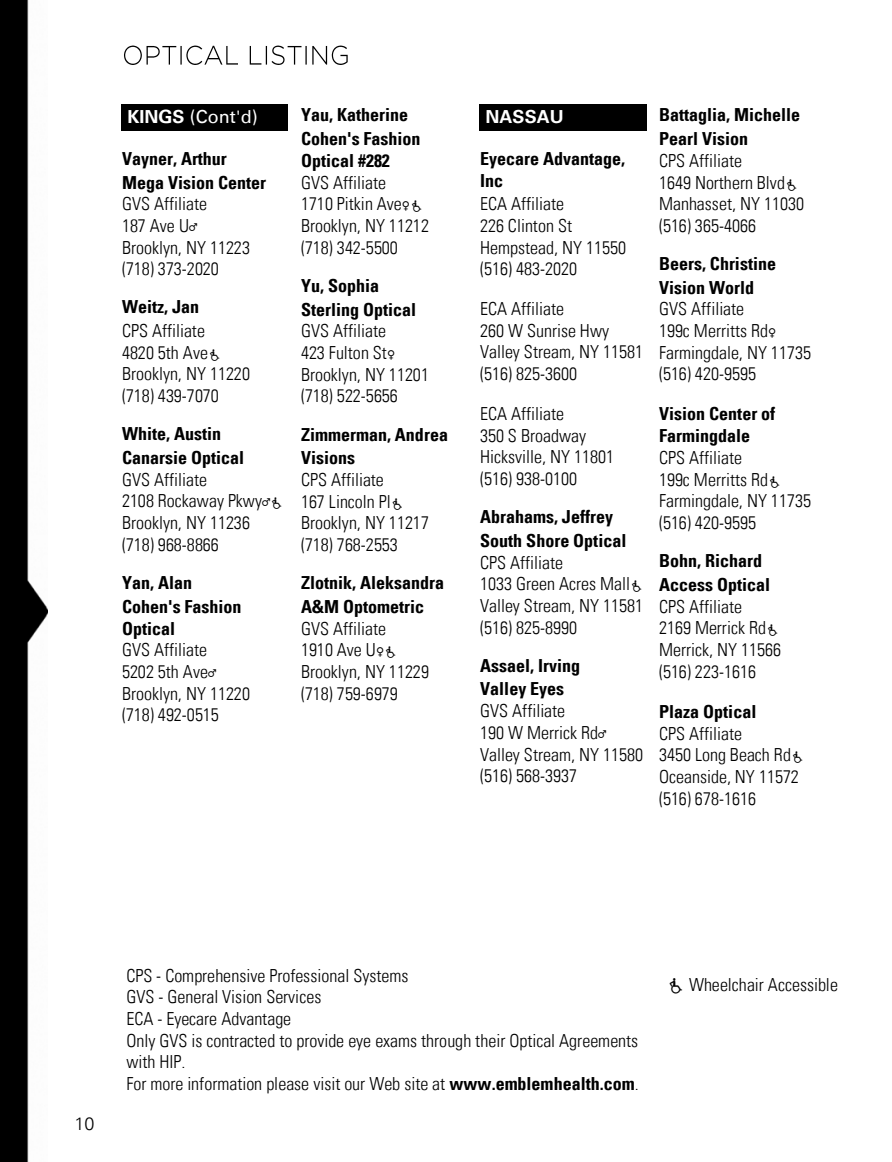
<style>
.page{position:relative;width:892px;height:1162px;background:#fff}
.page>*{position:absolute;margin:0;border:0;box-sizing:border-box;transform-origin:0 0}
.t1{font:18px/21.6px "Univers LT 47 Condensed Lt";color:#000}
.t2{font:700 18px/23.7px "Univers LT 47 Condensed Lt";color:#000}
.t3{font:18px "Univers LT 55";color:#fff}
.t4{font:700 18px "Univers LT 65";color:#fff}
.t5{font:300 18px "Univers LT 45";color:#000}
.s1{font-family:"Univers LT 65";font-weight:700}
.s2{font-family:"DejaVu Sans Mono";font-size:13.5px}
.s3{font-weight:700}
</style>
<div class="page">
<img style="left:124px;top:45px;width:224px;height:20px">
<svg style="left:0;top:0;width:47px;height:1161px;fill:#000"></svg>
<div style="left:125px;top:108px;width:158px;height:18px;background:#000"></div>
<svg style="left:121px;top:104px;width:4px;height:4px"></svg>
<hr style="left:125px;top:104px;width:158px;height:4px;background:#000">
<svg style="left:283px;top:104px;width:5px;height:4px"></svg>
<svg style="left:121px;top:126px;width:4px;height:5px"></svg>
<div style="left:125px;top:126px;width:158px;height:5px;background:#000"></div>
<svg style="left:283px;top:126px;width:5px;height:5px"></svg>
<hr style="left:121px;top:108px;width:4px;height:18px;background:#000">
<div style="left:283px;top:108px;width:5px;height:18px;background:#000"></div>
<div style="left:483px;top:108px;width:158px;height:18px;background:#000"></div>
<svg style="left:479px;top:104px;width:4px;height:4px"></svg>
<hr style="left:483px;top:104px;width:158px;height:4px;background:#000">
<svg style="left:641px;top:104px;width:5px;height:4px"></svg>
<svg style="left:479px;top:126px;width:4px;height:5px"></svg>
<div style="left:483px;top:126px;width:158px;height:5px;background:#000"></div>
<svg style="left:641px;top:126px;width:5px;height:5px"></svg>
<div style="left:478px;top:108px;width:5px;height:18px;background:#000"></div>
<div style="left:641px;top:108px;width:5px;height:18px;background:#000"></div>
<p class="t3" style="left:127px;top:110px;width:132px"><span class="s1">KINGS</span> (Cont'd)</p>
<p class="t2" style="left:122px;top:146px;width:145px">Vayner, Arthur<br>Mega Vision Center</p>
<p class="t1" style="left:122px;top:193px;width:129px">GVS Affiliate<br>187 Ave U<span class="s2">♂<br></span>Brooklyn, NY 11223 (718) 373-2020</p>
<p class="t2" style="left:122px;top:294px;width:79px">Weitz, Jan</p>
<p class="t1" style="left:122px;top:319px;width:129px">CPS Affiliate<br>4820 5th Ave<br>Brooklyn, NY 11220 (718) 439-7070</p>
<p class="t2" style="left:122px;top:421px;width:123px">White, Austin<br>Canarsie Optical</p>
<p class="t1" style="left:122px;top:468px;width:149px">GVS Affiliate<br>2108 Rockaway Pkwy<span class="s2">♂<br></span>Brooklyn, NY 11236 (718) 968-8866</p>
<p class="t2" style="left:122px;top:569px;width:121px">Yan, Alan<br>Cohen's Fashion</p>
<p class="t2" style="left:122px;top:615px;width:55px">Optical</p>
<p class="t1" style="left:122px;top:638px;width:129px">GVS Affiliate<br>5202 5th Ave<span class="s2">♂<br></span>Brooklyn, NY 11220 (718) 492-0515</p>
<p class="t2" style="left:301px;top:102px;width:121px">Yau, Katherine<br>Cohen's Fashion</p>
<p class="t2" style="left:301px;top:148px;width:90px">Optical #282</p>
<p class="t1" style="left:301px;top:171px;width:129px">GVS Affiliate<br>1710 Pitkin Ave<span class="s2">♀<br></span>Brooklyn, NY 11212 (718) 342-5500</p>
<p class="t2" style="left:301px;top:273px;width:117px">Yu, Sophia<br>Sterling Optical</p>
<p class="t1" style="left:301px;top:319px;width:129px">GVS Affiliate<br>423 Fulton St<span class="s2">♀<br></span>Brooklyn, NY 11201 (718) 522-5656</p>
<p class="t2" style="left:301px;top:421px;width:148px">Zimmerman, Andrea<br>Visions</p>
<p class="t1" style="left:301px;top:468px;width:129px">CPS Affiliate<br>167 Lincoln Pl<br>Brooklyn, NY 11217 (718) 768-2553</p>
<p class="t2" style="left:301px;top:570px;width:144px">Zlotnik, Aleksandra<br>A&amp;M Optometric</p>
<p class="t1" style="left:301px;top:617px;width:129px">GVS Affiliate<br>1910 Ave U<span class="s2">♀<br></span>Brooklyn, NY 11229 (718) 759-6979</p>
<p class="t4" style="left:485px;top:106px;width:80px">NASSAU</p>
<p class="t2" style="left:480px;top:147px;width:146px;line-height:21.9px">Eyecare Advantage,<br>Inc</p>
<p class="t1" style="left:480px;top:193px;width:147px">ECA Affiliate<br>226 Clinton St<br>Hempstead, NY 11550 (516) 483-2020</p>
<p class="t1" style="left:480px;top:297px;width:164px">ECA Affiliate<br>260 W Sunrise Hwy<br>Valley Stream, NY 11581 (516) 825-3600</p>
<p class="t1" style="left:480px;top:402px;width:135px">ECA Affiliate<br>350 S Broadway<br>Hicksville, NY 11801 (516) 938-0100</p>
<p class="t2" style="left:480px;top:504px;width:148px">Abrahams, Jeffrey<br>South Shore Optical</p>
<p class="t1" style="left:480px;top:550px;width:164px">CPS Affiliate<br>1033 Green Acres Mall<br>Valley Stream, NY 11581 (516) 825-8990</p>
<p class="t2" style="left:480px;top:652px;width:101px">Assael, Irving<br>Valley Eyes</p>
<p class="t1" style="left:480px;top:699px;width:164px">GVS Affiliate<br>190 W Merrick Rd<span class="s2">♂<br></span>Valley Stream, NY 11580 (516) 568-3937</p>
<p class="t2" style="left:658px;top:102px;width:143px">Battaglia, Michelle<br>Pearl Vision</p>
<p class="t1" style="left:658px;top:149px;width:146px">CPS Affiliate<br>1649 Northern Blvd<br>Manhasset, NY 11030 (516) 365-4066</p>
<p class="t2" style="left:658px;top:251px;width:118px">Beers, Christine<br>Vision World</p>
<p class="t1" style="left:658px;top:297px;width:153px">GVS Affiliate<br>199c Merritts Rd<span class="s2">♀<br></span>Farmingdale, NY 11735 (516) 420-9595</p>
<p class="t2" style="left:658px;top:402px;width:118px;line-height:21.9px">Vision Center of<br>Farmingdale</p>
<p class="t1" style="left:658px;top:446px;width:153px">CPS Affiliate<br>199c Merritts Rd<br>Farmingdale, NY 11735 (516) 420-9595</p>
<p class="t2" style="left:658px;top:548px;width:112px">Bohn, Richard<br>Access Optical</p>
<p class="t1" style="left:658px;top:595px;width:123px">CPS Affiliate<br>2169 Merrick Rd<br>Merrick, NY 11566 (516) 223-1616</p>
<p class="t2" style="left:658px;top:698px;width:99px">Plaza Optical</p>
<p class="t1" style="left:658px;top:721px;width:141px">CPS Affiliate<br>3450 Long Beach Rd<br>Oceanside, NY 11572 (516) 678-1616</p>
<p class="t5" style="left:74px;top:1112px;width:22px">10</p>
<p class="t1" style="left:126px;top:963px;width:513px">CPS - Comprehensive Professional Systems<br>GVS - General Vision Services<br>ECA - Eyecare Advantage<br>Only GVS is contracted to provide eye exams through their Optical Agreements with HIP.<br>For more information please visit our Web site at <span class="s3">www.emblemhealth.com</span>.</p>
<p class="t1" style="left:688px;top:972px;width:150px">Wheelchair Accessible</p>
</div>
